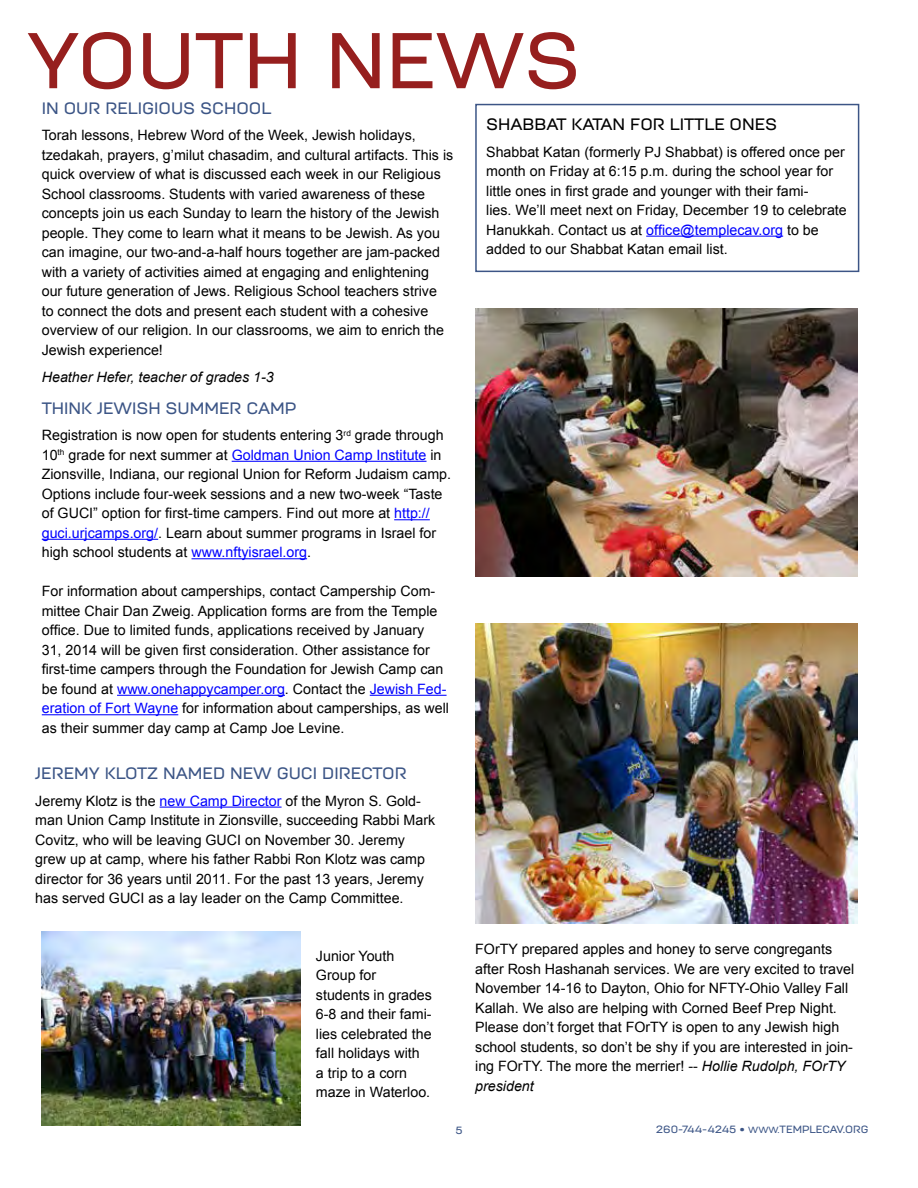
<style>
.page{position:relative;width:918px;height:1188px;background:#fff}
.page>*{position:absolute;margin:0;border:0;box-sizing:border-box;transform-origin:0 0}
.t1{font:500 78.75px "Moderna Unicase";color:#961f1e}
.t2{font:500 16.5px "Moderna Unicase";color:#3c5586}
.t3{font:500 16.5px "Moderna Unicase";color:#000}
.t4{font:14.25px/19.5px "Arial";color:#000}
.t5{font:italic 14.25px "Arial";color:#000}
.t6{font:500 10.5px "Moderna Unicase";color:#3c5586}
.s1{color:#00f}
.s2{font-style:italic}
.s3{font-size:9px}
</style>
<div class="page">
<hr style="left:646px;top:236px;width:137px;height:1px;background:#00f">
<div style="left:475px;top:104px;width:384px;height:168px;border:2px solid #3c5586"></div>
<hr style="left:232px;top:461px;width:195px;height:1px;background:#00f">
<hr style="left:394px;top:519px;width:36px;height:1px;background:#00f">
<hr style="left:42px;top:539px;width:116px;height:1px;background:#00f">
<hr style="left:192px;top:558px;width:115px;height:1px;background:#00f">
<hr style="left:117px;top:695px;width:168px;height:1px;background:#00f">
<hr style="left:370px;top:695px;width:77px;height:1px;background:#00f">
<hr style="left:42px;top:714px;width:136px;height:1px;background:#00f">
<img style="left:475px;top:309px;width:383px;height:268px">
<img style="left:475px;top:624px;width:383px;height:299px">
<img style="left:42px;top:931px;width:259px;height:195px">
<hr style="left:160px;top:807px;width:122px;height:1px;background:#00f">
<h1 class="t1" style="left:27px;top:0;width:555px">YOUTH NEWS</h1>
<p class="t2" style="left:42px;top:95px;width:231px">IN OUR RELIGIOUS SCHOOL</p>
<p class="t4" style="left:42px;top:126px;width:413px">Torah lessons, Hebrew Word of the Week, Jewish holidays, tzedakah, prayers, g’milut chasadim, and cultural artifacts. This is quick overview of what is discussed each week in our Religious School classrooms. Students with varied awareness of these concepts join us each Sunday to learn the history of the Jewish people. They come to learn what it means to be Jewish. As you can imagine, our two-and-a-half hours together are jam-packed with a variety of activities aimed at engaging and enlightening<br>our future generation of Jews. Religious School teachers strive<br>to connect the dots and present each student with a cohesive overview of our religion. In our classrooms, we aim to enrich the Jewish experience!</p>
<p class="t5" style="left:42px;top:367px;width:234px">Heather Hefer, teacher of grades 1-3</p>
<p class="t2" style="left:42px;top:395px;width:257px">THINK JEWISH SUMMER CAMP</p>
<p class="t4" style="left:42px;top:426px;width:411px">Registration is now open for students entering 3<sup>rd</sup> grade through 10<sup>th</sup> grade for next summer at <span class="s1">Goldman Union Camp Institute</span> in Zionsville, Indiana, our regional Union for Reform Judaism camp.<br>Options include four-week sessions and a new two-week “Taste of GUCI” option for first-time campers. Find out more at <span class="s1">http:// guci.urjcamps.org/</span>. Learn about summer programs in Israel for high school students at <span class="s1">www.nftyisrael.org</span>.</p>
<p class="t4" style="left:42px;top:582px;width:409px">For information about camperships, contact Campership Com&shy;mittee Chair Dan Zweig. Application forms are from the Temple office. Due to limited funds, applications received by January<br>31, 2014 will be given first consideration. Other assistance for first-time campers through the Foundation for Jewish Camp can be found at <span class="s1">www.onehappycamper.org</span>. Contact the <span class="s1">Jewish Fed&shy;eration of Fort Wayne</span> for information about camperships, as well as their summer day camp at Camp Joe Levine.</p>
<p class="t2" style="left:35px;top:761px;width:373px">JEREMY KLOTZ NAMED NEW GUCI DIRECTOR</p>
<p class="t4" style="left:35px;top:791px;width:401px">Jeremy Klotz is the <span class="s1">new Camp Director</span> of the Myron S. Gold&shy;man Union Camp Institute in Zionsville, succeeding Rabbi Mark Covitz, who will be leaving GUCI on November 30. Jeremy grew up at camp, where his father Rabbi Ron Klotz was camp director for 36 years until 2011. For the past 13 years, Jeremy has served GUCI as a lay leader on the Camp Committee.</p>
<p class="t3" style="left:486px;top:112px;width:293px">SHABBAT KATAN FOR LITTLE ONES</p>
<p class="t4" style="left:486px;top:142px;width:362px">Shabbat Katan (formerly PJ Shabbat) is offered once per month on Friday at 6:15 p.m. during the school year for little ones in first grade and younger with their fami-<br>lies. We’ll meet next on Friday, December 19 to celebrate Hanukkah. Contact us at <span class="s1">office@templecav.org</span> to be added to our Shabbat Katan email list.</p>
<p class="t4" style="left:316px;top:946px;width:118px">Junior Youth<br>Group for students in grades<br>6-8 and their fami&shy;lies celebrated the fall holidays with<br>a trip to a corn maze in Waterloo.</p>
<p class="t4" style="left:475px;top:940px;width:381px">FOrTY prepared apples and honey to serve congregants after Rosh Hashanah services. We are very excited to travel November 14-16 to Dayton, Ohio for NFTY-Ohio Valley Fall Kallah. We also are helping with Corned Beef Prep Night.<br>Please don’t forget that FOrTY is open to any Jewish high school students, so don’t be shy if you are interested in join&shy;ing FOrTY. The more the merrier! -- <span class="s2">Hollie Rudolph, FOrTY president</span></p>
<p class="t6" style="left:455px;top:1122px;width:9px">5</p>
<p class="t6" style="left:656px;top:1121px;width:214px">260-744-4245 • <span class="s3">WWW.</span>TEMPLECAV.ORG</p>
</div>
